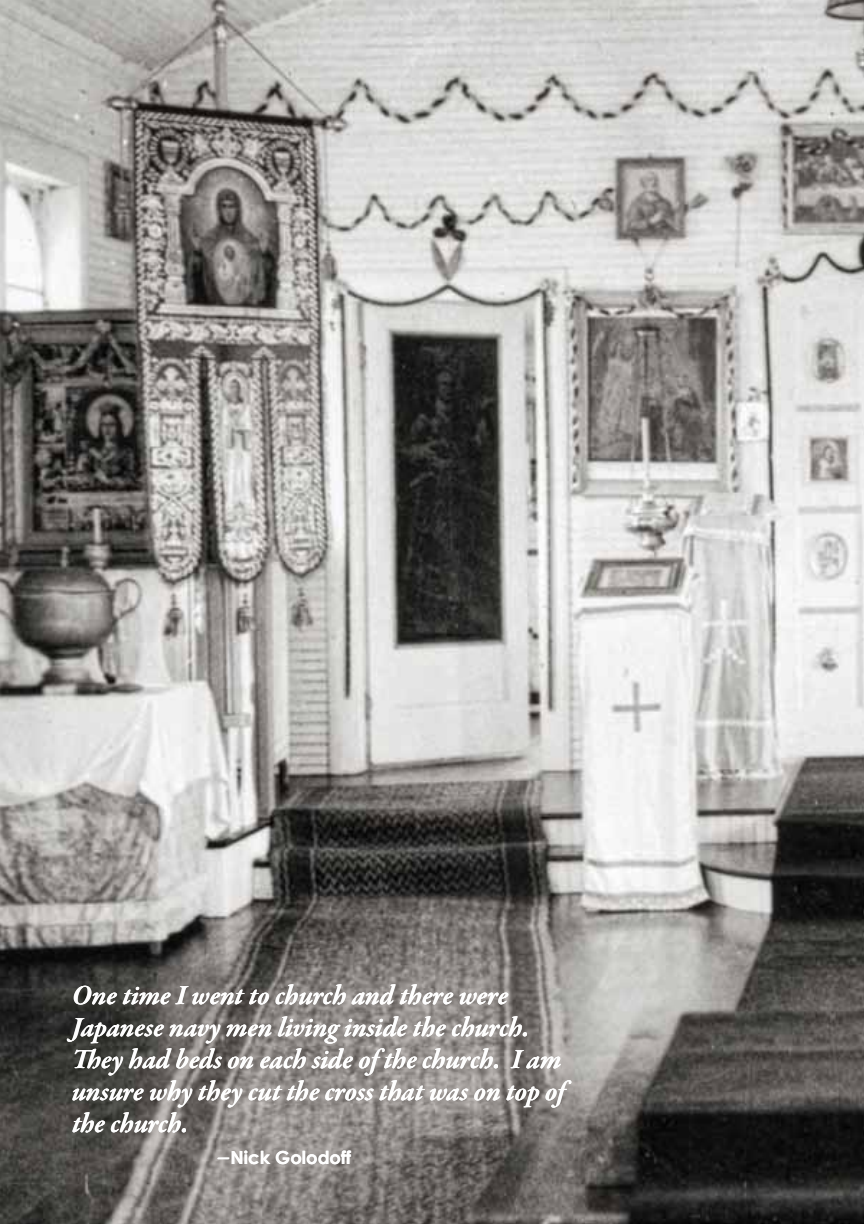
<style>
.page{position:relative;width:864px;height:1224px;background:#fff}
.page>*{position:absolute;margin:0;border:0;box-sizing:border-box;transform-origin:0 0}
.t1{font:italic 600 28px "Garamond Premr Pro";letter-spacing:-.005em;color:#fff}
.t2{font:italic 600 26px "Garamond Premr Pro";color:#fff}
.t3{font:700 18px "Century Gothic";color:#fff}
</style>
<div class="page">
<img style="left:0;top:0;width:864px;height:1224px">
<p class="t1" style="left:72px;top:978px;width:438px">One time I went to church and there were</p>
<p class="t1" style="left:72px;top:1010px;width:19px">J</p>
<p class="t1" style="left:81px;top:1010px;width:450px">apanese navy men living inside the church.</p>
<p class="t1" style="left:72px;top:1042px;width:491px">They had beds on each side ofthe church. I am</p>
<p class="t1" style="left:72px;top:1074px;width:507px">unsure why they cut the cross that was on top of</p>
<p class="t1" style="left:72px;top:1106px;width:118px">the church.</p>
<p class="t2" style="left:216px;top:1140px;width:16px">–</p>
<p class="t3" style="left:231px;top:1147px;width:122px">Nick Golodoff</p>
</div>
